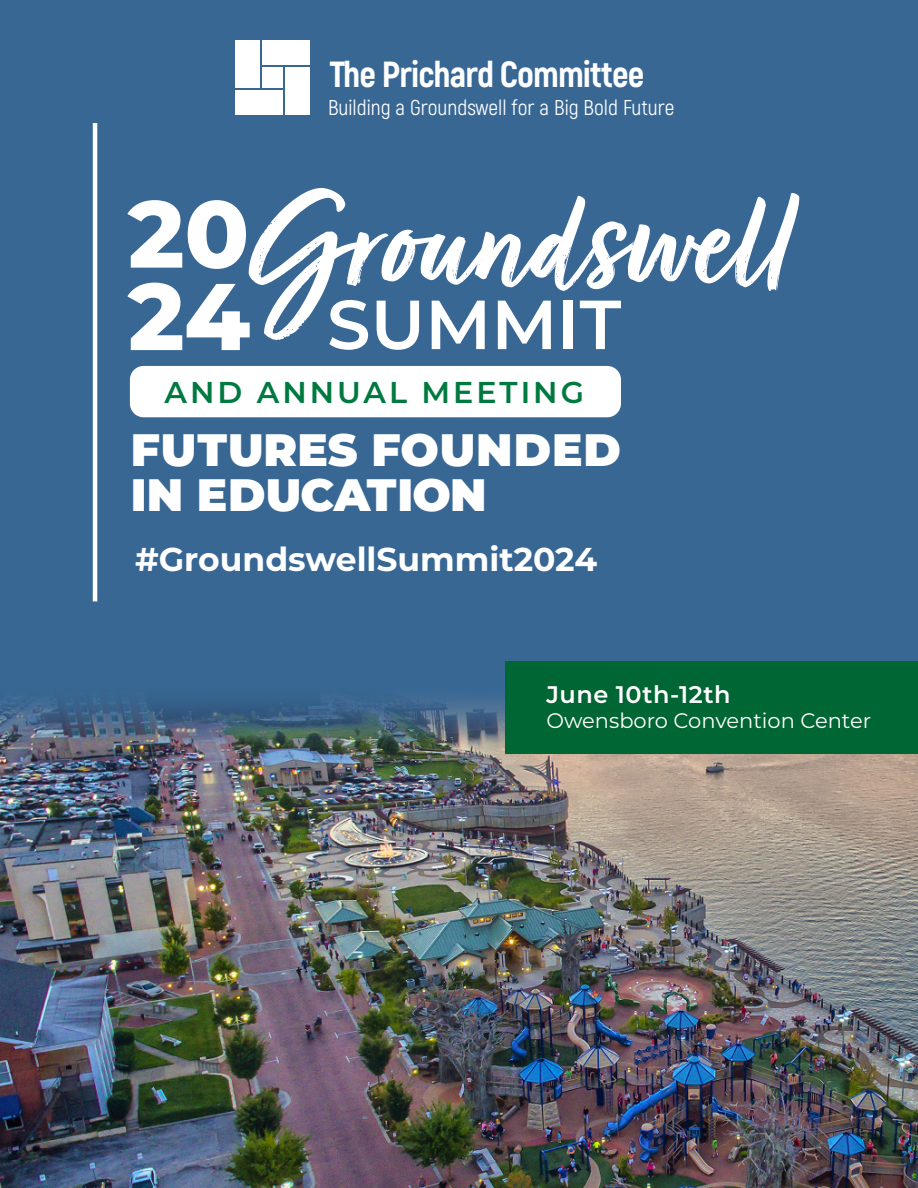
<style>
.page{position:relative;width:918px;height:1188px;background:#386794}
.page>*{position:absolute;margin:0;border:0;box-sizing:border-box;transform-origin:0 0}
.t1{font:800 94.5px/82.5px "Montserrat";color:#fff}
.t2{font:900 45.45px/45px "Montserrat";color:#fff}
.t3{font:800 36.3px "Akrobat";letter-spacing:-.025em;color:#fff}
.t4{font:700 33px "Montserrat";color:#fff}
.t5{font:600 30.15px "Montserrat";letter-spacing:.1em;color:#007940}
.t6{font:600 24px "Montserrat";letter-spacing:.02em;color:#fff}
.t7{font:21.45px "Akrobat";color:#fff}
.t8{font:21px "Montserrat";color:#fff}
</style>
<div class="page">
<img style="left:0;top:698px;width:918px;height:490px">
<div style="left:130px;top:366px;width:491px;height:51px;background:#fff;border-radius:14px"></div>
<svg style="left:249px;top:188px;width:550px;height:162px"></svg>
<hr style="left:93px;top:123px;width:4px;height:478px;background:#fff">
<div style="left:235px;top:40px;width:24px;height:48px;background:#fff"></div>
<div style="left:235px;top:90px;width:48px;height:25px;background:#fff"></div>
<div style="left:262px;top:40px;width:48px;height:24px;background:#fff"></div>
<div style="left:262px;top:67px;width:21px;height:21px;background:#fff"></div>
<div style="left:286px;top:67px;width:24px;height:48px;background:#fff"></div>
<div style="left:505px;top:662px;width:413px;height:92px;background:#063"></div>
<h3 class="t3" style="left:329px;top:51px;width:316px">The Prichard Committee</h3>
<h1 class="t1" style="left:128px;top:188px;width:124px">20<br>24</h1>
<p class="t7" style="left:328px;top:94px;width:348px">Building a Groundswell for a Big Bold Future</p>
<h3 class="t5" style="left:165px;top:371px;width:421px">AND ANNUAL MEETING</h3>
<h2 class="t2" style="left:131px;top:424px;width:492px">FUTURES FOUNDED<br>IN EDUCATION</h2>
<h3 class="t4" style="left:135px;top:536px;width:464px">#GroundswellSummit2024</h3>
<p class="t6" style="left:546px;top:677px;width:185px">June 10th-12th</p>
<p class="t8" style="left:546px;top:707px;width:326px">Owensboro Convention Center</p>
</div>
